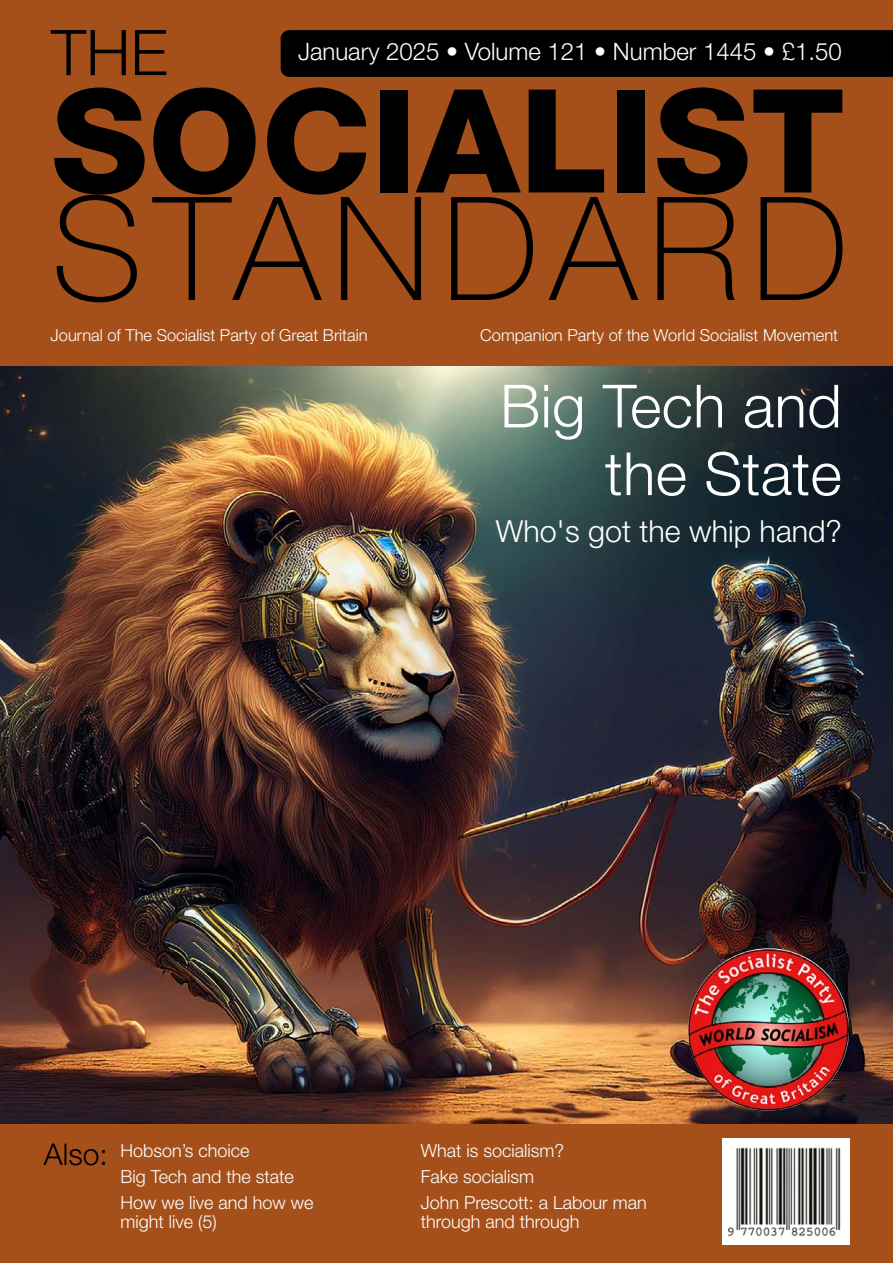
<style>
.page{position:relative;width:893px;height:1263px;background:#fff}
.page>*{position:absolute;margin:0;border:0;box-sizing:border-box;transform-origin:0 0}
.t1{font:800 144px "Helvetica Neue LT Std";color:#000}
.t2{font:100 144px "Helvetica Neue LT Std";letter-spacing:.08em;color:#000}
.t3{font:300 63px "Helvetica Neue LT Std";color:#000}
.t4{font:300 59.55px/67.7px "Helvetica Neue LT Std";letter-spacing:.005em;color:#fff;text-align:right}
.t5{font:300 30.45px "Helvetica Neue LT Std";color:#fff}
.t6{font:300 24px "Helvetica Neue LT Std";color:#fff}
.t7{font:300 18px/26px "Helvetica Neue LT Std";color:#fff}
.t8{font:300 16.5px "Helvetica Neue LT Std";color:#fff}
.s1{font-size:30px;color:#000}
</style>
<div class="page">
<div style="left:0;top:0;width:893px;height:371px;background:#a5501a"></div>
<div style="left:281px;top:30px;width:612px;height:47px;background:#000"></div>
<img style="left:0;top:366px;width:893px;height:759px">
<div style="left:0;top:1125px;width:893px;height:138px;background:#a5501a"></div>
<img style="left:722px;top:1139px;width:127px;height:105px">
<img style="left:688px;top:948px;width:161px;height:162px">
<h2 class="t3" style="left:51px;top:14px;width:118px">THE</h2>
<h1 class="t1" style="left:51px;top:56px;width:795px">SOCIALIST</h1>
<h1 class="t2" style="left:51px;top:166px;width:799px">STANDARD</h1>
<h3 class="t6" style="left:298px;top:36px;width:545px">January 2025 • Volume 121 • Number 1445 • £1.50</h3>
<p class="t8" style="left:51px;top:325px;width:318px">Journal of The Socialist Party of Great Britain</p>
<p class="t8" style="left:480px;top:325px;width:359px">Companion Party of the World Socialist Movement</p>
<h3 class="t4" style="left:500px;top:371px;width:343px">Big Tech and the State</h3>
<h3 class="t5" style="left:496px;top:513px;width:348px">Who's got the whip hand?</h3>
<p class="t7" style="left:120px;top:1137px;width:195px;text-indent:-77px"><span class="s1">Also:</span> Hobson’s choice<br>Big Tech and the state<br>How we live and how we</p>
<p class="t7" style="left:120px;top:1208px;width:98px">might live (5)</p>
<p class="t7" style="left:421px;top:1137px;width:228px">What is socialism?<br>Fake socialism<br>John Prescott: a Labour man</p>
<p class="t7" style="left:421px;top:1208px;width:160px">through and through</p>
</div>
